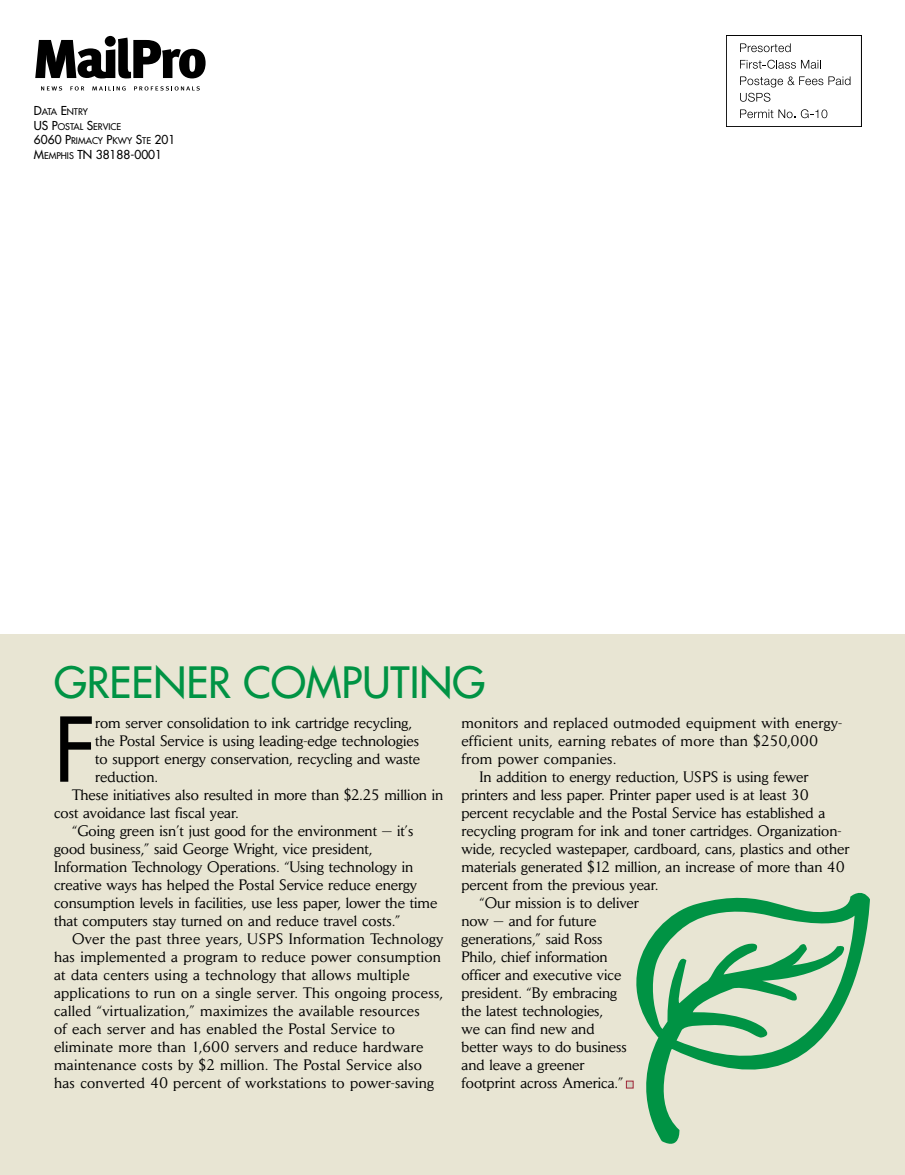
<style>
.page{position:relative;width:905px;height:1175px;background:#fff}
.page>*{position:absolute;margin:0;border:0;box-sizing:border-box;transform-origin:0 0}
.t1{font:86.55px "Futura";color:#000}
.t2{font:42px "Futura";color:#009344}
.t3{font:15px "Daily News BQ";color:#000}
.t4{font:15px "Daily News BQ";letter-spacing:.02em;color:#000}
.t5{font:12px "Futura";color:#000}
.t6{font:9px/14.4px "Futura";color:#000}
.s1{font-size:12px}
.s2{font-size:9px}
</style>
<div class="page">
<div style="left:0;top:634px;width:904px;height:540px;background:#e8e5d3"></div>
<div style="left:726px;top:35px;width:135px;height:92px;border:1px solid #000"></div>
<svg style="left:740px;top:43px;width:50px;height:9px"></svg>
<svg style="left:740px;top:60px;width:81px;height:9px"></svg>
<svg style="left:740px;top:76px;width:110px;height:11px"></svg>
<svg style="left:740px;top:93px;width:30px;height:9px"></svg>
<svg style="left:740px;top:109px;width:87px;height:9px"></svg>
<svg style="left:35px;top:36px;width:170px;height:42px"></svg>
<svg style="left:41px;top:86px;width:21px;height:5px"></svg>
<svg style="left:70px;top:86px;width:14px;height:4px"></svg>
<svg style="left:92px;top:86px;width:34px;height:4px"></svg>
<svg style="left:134px;top:86px;width:66px;height:5px"></svg>
<svg style="left:629px;top:892px;width:240px;height:252px"></svg>
<div style="left:626px;top:1080px;width:7px;height:8px;background:#d3d2c2;border:1px solid #9f2536"></div>
<p class="t6" style="left:34px;top:105px;width:143px"><span class="s1">D</span>ATA <span class="s1">E</span>NTRY<br><span class="s1">US P</span>OSTAL <span class="s1">S</span>ERVICE<br><span class="s1">6060 P</span>RIMACY <span class="s1">P</span>KWY <span class="s1">S</span>TE <span class="s1">201</span></p>
<p class="t5" style="left:34px;top:146px;width:130px">M<span class="s2">EMPHIS</span> TN 38188-0001</p>
<h2 class="t2" style="left:54px;top:655px;width:432px">GREENER COMPUTING</h2>
<h1 class="t1" style="left:54px;top:693px;width:43px">F</h1>
<p class="t3" style="left:95px;top:713px;width:318px">rom server consolidation to ink cartridge recycling,</p>
<p class="t3" style="left:95px;top:731px;width:325px">the Postal Service is using leading-edge technologies</p>
<p class="t3" style="left:95px;top:749px;width:326px">to support energy conservation, recycling and waste</p>
<p class="t3" style="left:95px;top:767px;width:64px">reduction.</p>
<p class="t3" style="left:72px;top:785px;width:373px">These initiatives also resulted in more than $2.25 million in</p>
<p class="t3" style="left:54px;top:803px;width:186px">cost avoidance last fiscal year.</p>
<p class="t3" style="left:72px;top:821px;width:343px">“Going green isn’t just good for the environment — it’s</p>
<p class="t3" style="left:54px;top:839px;width:320px">good business,” said George Wright, vice president,</p>
<p class="t3" style="left:54px;top:857px;width:361px">Information Technology Operations. “Using technology in</p>
<p class="t3" style="left:54px;top:875px;width:364px">creative ways has helped the Postal Service reduce energy</p>
<p class="t3" style="left:54px;top:893px;width:384px">consumption levels in facilities, use less paper, lower the time</p>
<p class="t3" style="left:54px;top:911px;width:348px">that computers stay turned on and reduce travel costs.”</p>
<p class="t4" style="left:72px;top:929px;width:373px">Over the past three years, USPS Information Technology</p>
<p class="t4" style="left:54px;top:947px;width:388px">has implemented a program to reduce power consumption</p>
<p class="t4" style="left:54px;top:965px;width:357px">at data centers using a technology that allows multiple</p>
<p class="t4" style="left:54px;top:983px;width:390px">applications to run on a single server. This ongoing process,</p>
<p class="t4" style="left:54px;top:1001px;width:367px">called “virtualization,” maximizes the available resources</p>
<p class="t4" style="left:54px;top:1019px;width:342px">of each server and has enabled the Postal Service to</p>
<p class="t4" style="left:54px;top:1037px;width:371px">eliminate more than 1,600 servers and reduce hardware</p>
<p class="t4" style="left:54px;top:1055px;width:369px">maintenance costs by $2 million. The Postal Service also</p>
<p class="t4" style="left:54px;top:1073px;width:381px">has converted 40 percent of workstations to power-saving</p>
<p class="t4" style="left:461px;top:713px;width:382px">monitors and replaced outmoded equipment with energy-</p>
<p class="t4" style="left:461px;top:731px;width:358px">efficient units, earning rebates of more than $250,000</p>
<p class="t4" style="left:461px;top:749px;width:156px">from power companies.</p>
<p class="t3" style="left:479px;top:767px;width:330px">In addition to energy reduction, USPS is using fewer</p>
<p class="t3" style="left:461px;top:785px;width:348px">printers and less paper. Printer paper used is at least 30</p>
<p class="t3" style="left:461px;top:803px;width:365px">percent recyclable and the Postal Service has established a</p>
<p class="t3" style="left:461px;top:821px;width:381px">recycling program for ink and toner cartridges. Organization-</p>
<p class="t3" style="left:461px;top:839px;width:389px">wide, recycled wastepaper, cardboard, cans, plastics and other</p>
<p class="t3" style="left:461px;top:857px;width:384px">materials generated $12 million, an increase of more than 40</p>
<p class="t3" style="left:461px;top:875px;width:198px">percent from the previous year.</p>
<p class="t3" style="left:479px;top:893px;width:161px">“Our mission is to deliver</p>
<p class="t3" style="left:461px;top:911px;width:136px">now — and for future</p>
<p class="t3" style="left:461px;top:929px;width:142px">generations,” said Ross</p>
<p class="t3" style="left:461px;top:947px;width:148px">Philo, chief information</p>
<p class="t3" style="left:461px;top:965px;width:161px">officer and executive vice</p>
<p class="t3" style="left:461px;top:983px;width:157px">president. “By embracing</p>
<p class="t3" style="left:461px;top:1001px;width:143px">the latest technologies,</p>
<p class="t3" style="left:461px;top:1019px;width:135px">we can find new and</p>
<p class="t3" style="left:461px;top:1037px;width:167px">better ways to do business</p>
<p class="t3" style="left:461px;top:1055px;width:124px">and leave a greener</p>
<p class="t3" style="left:461px;top:1073px;width:163px">footprint across America.”</p>
</div>
